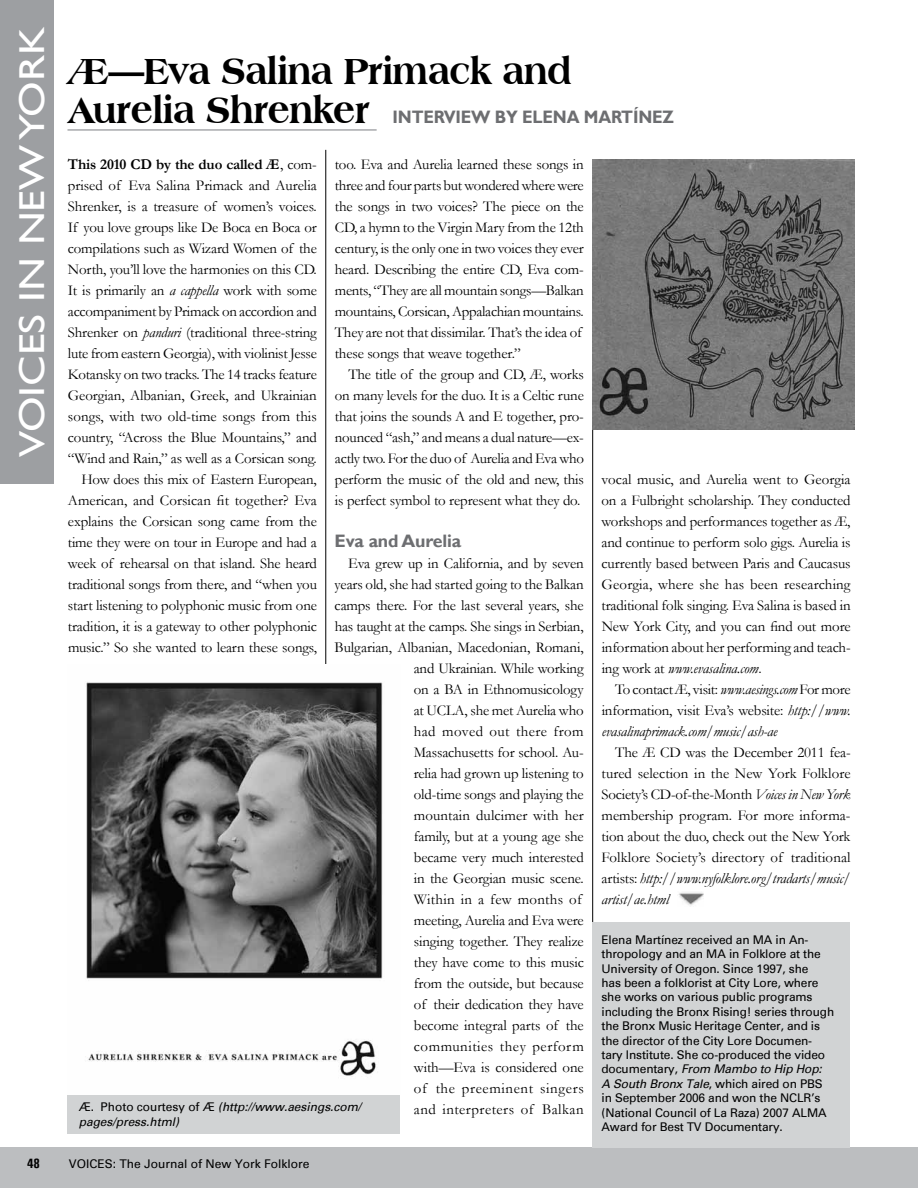
<style>
.page{position:relative;width:918px;height:1188px;background:#fff}
.page>*{position:absolute;margin:0;border:0;box-sizing:border-box;transform-origin:0 0}
.t1{font:800 39px "Americana BT";letter-spacing:-.01em;color:#000;scale:.92 1}
.t2{font:36px "Gill Sans";color:#fff;scale:1.2 1}
.t3{font:700 18px "Gill Sans";letter-spacing:-.01em;color:#6d6e71;scale:.92 1}
.t4{font:700 18px "Gill Sans";letter-spacing:-.01em;color:#6d6e71}
.t5{font:15px/21px "Garamond";letter-spacing:-.01em;color:#000;text-align:justify}
.t6{font:italic 15px/21px "Garamond";letter-spacing:-.01em;color:#000;text-align:justify}
.t7{font:700 13.5px "Univers Condensed";color:#000}
.t8{font:12px/14.4px "Univers";letter-spacing:-.01em;color:#000}
.t9{font:italic 12px/14.4px "Univers";color:#000}
.s1{font-family:"Americana BT";font-weight:800;font-size:39px;color:#000}
.s2{font-weight:700}
.s3{font-style:italic}
.s4{font-style:normal}
</style>
<div class="page">
<div style="left:0;top:1148px;width:918px;height:40px;background:#bcbec0"></div>
<div style="left:68px;top:1087px;width:332px;height:47px;background:#d1d3d4"></div>
<hr style="left:68px;top:129px;width:309px;height:2px;background:#a7a9ac">
<hr style="left:326px;top:150px;width:1px;height:514px;background:#000">
<hr style="left:592px;top:358px;width:1px;height:611px;background:#000">
<div style="left:0;top:0;width:54px;height:484px;background:#9d9fa2"></div>
<div style="left:592px;top:922px;width:258px;height:226px;background:#d1d3d4"></div>
<img style="left:68px;top:682px;width:332px;height:413px">
<img style="left:593px;top:159px;width:262px;height:270px">
<img style="left:678px;top:892px;width:26px;height:14px">
<h2 class="t2" style="left:11px;top:457px;width:358px;rotate:-90deg">Voices in New York</h2>
<h1 class="t1" style="left:68px;top:47px;width:549px">Æ—Eva Salina Primack and</h1>
<p class="t3" style="left:68px;top:106px;width:576px"><span class="s1">Aurelia Shrenker</span> I NTE RVIEW BY Elena Mar</p>
<p class="t3" style="left:621px;top:106px;width:58px">tín ez</p>
<p class="t5" style="left:68px;top:154px;width:251px;text-align:right"><span class="s2">This 2010 CD by the duo called Æ</span>, com&shy;prised of Eva Salina Primack and Aurelia Shrenker, is a treasure of women’s voices.<br>If you love groups like De Boca en Boca or compilations such as Wizard Women of the North, you’ll love the harmonies on this CD.<br>It is primarily an <span class="s3">a cappella</span> work with some accompaniment by Primack on accordion and Shrenker on <span class="s3">panduri</span> (traditional three-string lute from eastern Georgia), with violinist Jesse Kotansky on two tracks. The 14 tracks feature Georgian, Albanian, Greek, and Ukrainian songs, with two old-time songs from this country, “Across the Blue Mountains,” and “Wind and Rain,” as well as a Corsican song.<br>How does this mix of Eastern European, American, and Corsican fit together? Eva explains the Corsican song came from the time they were on tour in Europe and had a week of rehearsal on that island. She heard traditional songs from there, and “when you start listening to polyphonic music from one tradition, it is a gateway to other polyphonic music.” So she wanted to learn these songs,</p>
<p class="t5" style="left:335px;top:154px;width:251px;text-align:left">too. Eva and Aurelia learned these songs in three and four parts but wondered where were the songs in two voices? The piece on the CD, a hymn to the Virgin Mary from the 12th century, is the only one in two voices they ever heard. Describing the entire CD, Eva com&shy;ments, “They are all mountain songs—Balkan mountains, Corsican, Appalachian mountains.<br>They are not that dissimilar. That’s the idea of these songs that weave together.”</p>
<p class="t5" style="left:335px;top:364px;width:251px;text-indent:13px">The title of the group and CD, Æ, works on many levels for the duo. It is a Celtic rune that joins the sounds A and E together, pro&shy;nounced “ash,” and means a dual nature—ex&shy;actly two. For the duo of Aurelia and Eva who perform the music of the old and new, this is perfect symbol to represent what they do.</p>
<p class="t4" style="left:335px;top:530px;width:128px">Eva and Aurelia</p>
<p class="t5" style="left:335px;top:553px;width:251px;text-align:right">Eva grew up in California, and by seven years old, she had started going to the Balkan camps there. For the last several years, she has taught at the camps. She sings in Serbian,<br>Bulgarian, Albanian, Macedonian, Romani, and Ukrainian. While working<br>on a BA in Ethnomusicology<br>at UCLA, she met Aurelia who<br>had moved out there from<br>Massachusetts for school. Au-<br>relia had grown up listening to<br>old-time songs and playing the<br>mountain dulcimer with her<br>family, but at a young age she<br>became very much interested<br>in the Georgian music scene.<br>Within in a few months of<br>meeting, Aurelia and Eva were<br>singing together. They realize<br>they have come to this music<br>from the outside, but because<br>of their dedication they have<br>become integral parts of the communities they perform<br>with—Eva is considered one<br>of the preeminent singers<br>and interpreters of Balkan</p>
<p class="t9" style="left:79px;top:1100px;width:284px"><span class="s4">Æ. Photo courtesy of Æ</span> (http://www.aesings.com/ pages/press.html)</p>
<p class="t5" style="left:602px;top:468px;width:251px">vocal music, and Aurelia went to Georgia on a Fulbright scholarship. They conducted workshops and performances together as Æ, and continue to perform solo gigs. Aurelia is currently based between Paris and Caucasus Georgia, where she has been researching traditional folk singing. Eva Salina is based in New York City, and you can find out more information about her performing and teach&shy;ing work at <span class="s3">www.evasalina.com</span>.</p>
<p class="t6" style="left:602px;top:678px;width:251px;text-indent:13px"><span class="s4">To contact Æ, visit:</span> www.aesings.com <span class="s4">For more information, visit Eva’s website:</span> http://www. evasalinaprimack.com/music/ash-ae</p>
<p class="t5" style="left:602px;top:741px;width:251px;text-indent:14px">The Æ CD was the December 2011 fea&shy;tured selection in the New York Folklore Society’s CD-of-the-Month <span class="s3">Voices in New York </span>membership program. For more informa&shy;tion about the duo, check out the New York Folklore Society’s directory of traditional artists: <span class="s3">http://www.nyfolklore.org/tradarts/music/ artist/ae.html</span></p>
<p class="t8" style="left:602px;top:933px;width:234px">Elena Martínez received an MA in An&shy;thropology and an MA in Folklore at the University of Oregon. Since 1997, she<br>has been a folklorist at City Lore, where she works on various public programs including the Bronx Rising! series through the Bronx Music Heritage Center, and is the director of the City Lore Documen&shy;tary Institute. She co-produced the video documentary, <span class="s3">From Mambo to Hip Hop:<br>A South Bronx Tale</span>, which aired on PBS in September 2006 and won the NCLR’s (National Council of La Raza) 2007 ALMA Award for Best TV Documentary.</p>
<p class="t7" style="left:27px;top:1155px;width:14px">48</p>
<p class="t8" style="left:69px;top:1156px;width:242px">VOICES: The Journal of New York Folklore</p>
</div>
